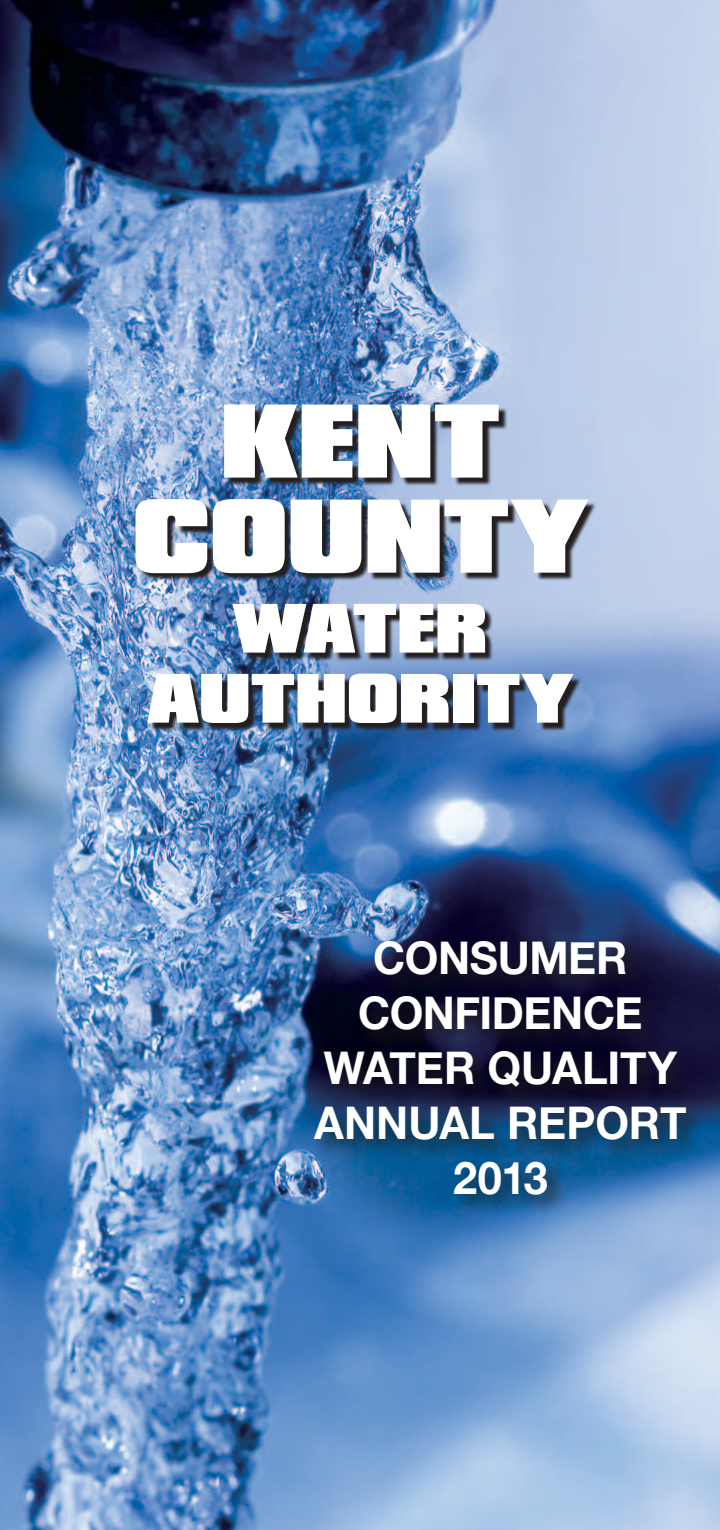
<style>
.page{position:relative;width:720px;height:1530px;background:#fff}
.page>*{position:absolute;margin:0;border:0;box-sizing:border-box;transform-origin:0 0}
.t1{font:900 90px/95px "Compacta BT";color:#fff;text-align:center;scale:1.1 1}
.t2{font:900 60px/70px "Compacta BT";letter-spacing:-.005em;color:#fff;text-align:center;scale:1.1 1}
.t3{font:700 45px/55px "Helvetica Neue";letter-spacing:-.01em;color:#fff;text-align:center;scale:.96 1}
</style>
<div class="page">
<img style="left:0;top:0;width:720px;height:1530px">
<div style="left:310px;top:937px;width:398px;height:280px;background:#231f20;opacity:.75"></div>
<img style="left:138px;top:408px;width:459px;height:323px">
<h1 class="t1" style="left:132px;top:395px;width:415px">KENT<br>COUNTY</h1>
<h2 class="t2" style="left:147px;top:594px;width:388px">WATER<br>AUTHORITY</h2>
<p class="t3" style="left:314px;top:930px;width:389px">CONSUMER<br>CONFIDENCE<br>WATER QUALITY<br>ANNUAL REPORT<br>2013</p>
</div>
